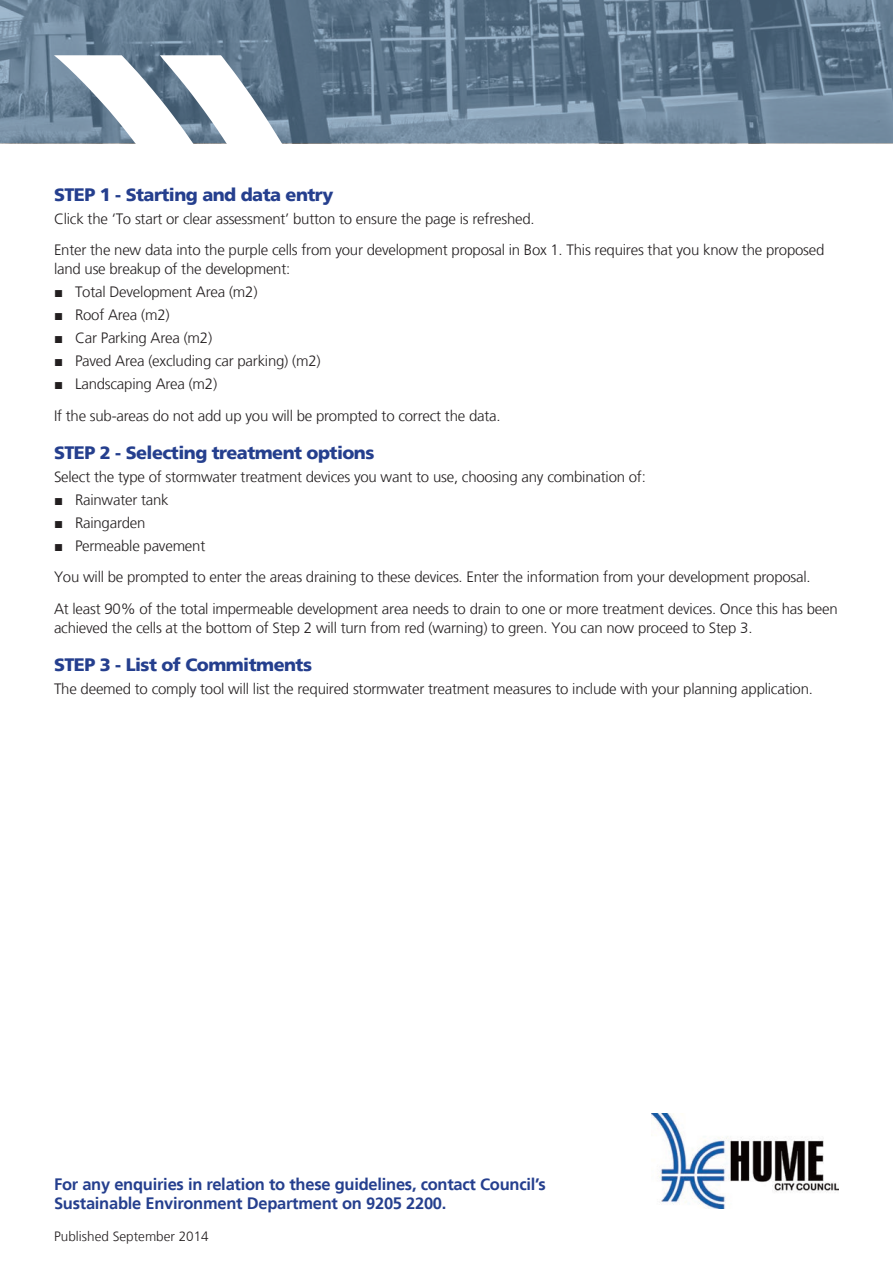
<style>
.page{position:relative;width:893px;height:1263px;background:#fff}
.page>*{position:absolute;margin:0;border:0;box-sizing:border-box;transform-origin:0 0}
.t1{font:900 18px "Frutiger LT";letter-spacing:-.03em;color:#253f8e}
.t2{font:700 16.5px/18.8px "Frutiger LT";letter-spacing:-.015em;color:#253f8e}
.t3{font:300 15px/31.5px "Frutiger LT";letter-spacing:-.015em;color:#231f20}
.t4{font:300 13.5px "Frutiger LT";color:#231f20}
.s1{font-family:"Arial";font-weight:400}
</style>
<div class="page">
<svg style="left:0;top:0;width:893px;height:143px;background:#637b91"></svg>
<svg style="left:54px;top:55px;width:231px;height:89px"></svg>
<img style="left:651px;top:1113px;width:188px;height:96px">
<p class="t1" style="left:54px;top:184px;width:281px">STEP 1 - Starting and data entry</p>
<p class="t3" style="left:54px;top:203px;width:772px">Click the ‘To start or clear assessment’ button to ensure the page is refreshed.<br>Enter the new data into the purple cells from your development proposal in Box 1. This requires that you know the proposed</p>
<p class="t3" style="left:54px;top:253px;width:238px">land use breakup of the development:</p>
<p class="t3" style="left:54px;top:276px;width:205px"><span class="s1">■</span> Total Development Area (m2)</p>
<p class="t3" style="left:54px;top:299px;width:117px"><span class="s1">■</span> Roof Area (m2)</p>
<p class="t3" style="left:54px;top:322px;width:160px"><span class="s1">■</span> Car Parking Area (m2)</p>
<p class="t3" style="left:54px;top:345px;width:268px"><span class="s1">■</span> Paved Area (excluding car parking) (m2)</p>
<p class="t3" style="left:54px;top:368px;width:448px"><span class="s1">■</span> Landscaping Area (m2)<br>If the sub-areas do not add up you will be prompted to correct the data.</p>
<p class="t1" style="left:54px;top:442px;width:322px">STEP 2 - Selecting treatment options</p>
<p class="t3" style="left:54px;top:461px;width:593px">Select the type of stormwater treatment devices you want to use, choosing any combination of:</p>
<p class="t3" style="left:54px;top:484px;width:116px"><span class="s1">■</span> Rainwater tank</p>
<p class="t3" style="left:54px;top:507px;width:93px"><span class="s1">■</span> Raingarden</p>
<p class="t3" style="left:54px;top:530px;width:785px"><span class="s1">■</span> Permeable pavement<br>You will be prompted to enter the areas draining to these devices. Enter the information from your development proposal.<br>At least 90% of the total impermeable development area needs to drain to one or more treatment devices. Once this has been</p>
<p class="t3" style="left:54px;top:612px;width:700px">achieved the cells at the bottom of Step 2 will turn from red (warning) to green. You can now proceed to Step 3.</p>
<p class="t1" style="left:54px;top:653px;width:260px">STEP 3 - List of Commitments</p>
<p class="t3" style="left:54px;top:673px;width:760px">The deemed to comply tool will list the required stormwater treatment measures to include with your planning application.</p>
<p class="t2" style="left:54px;top:1175px;width:493px">For any enquiries in relation to these guidelines, contact Council’s<br>Sustainable Environment Department on 9205 2200.</p>
<p class="t4" style="left:54px;top:1228px;width:156px">Published September 2014</p>
</div>
